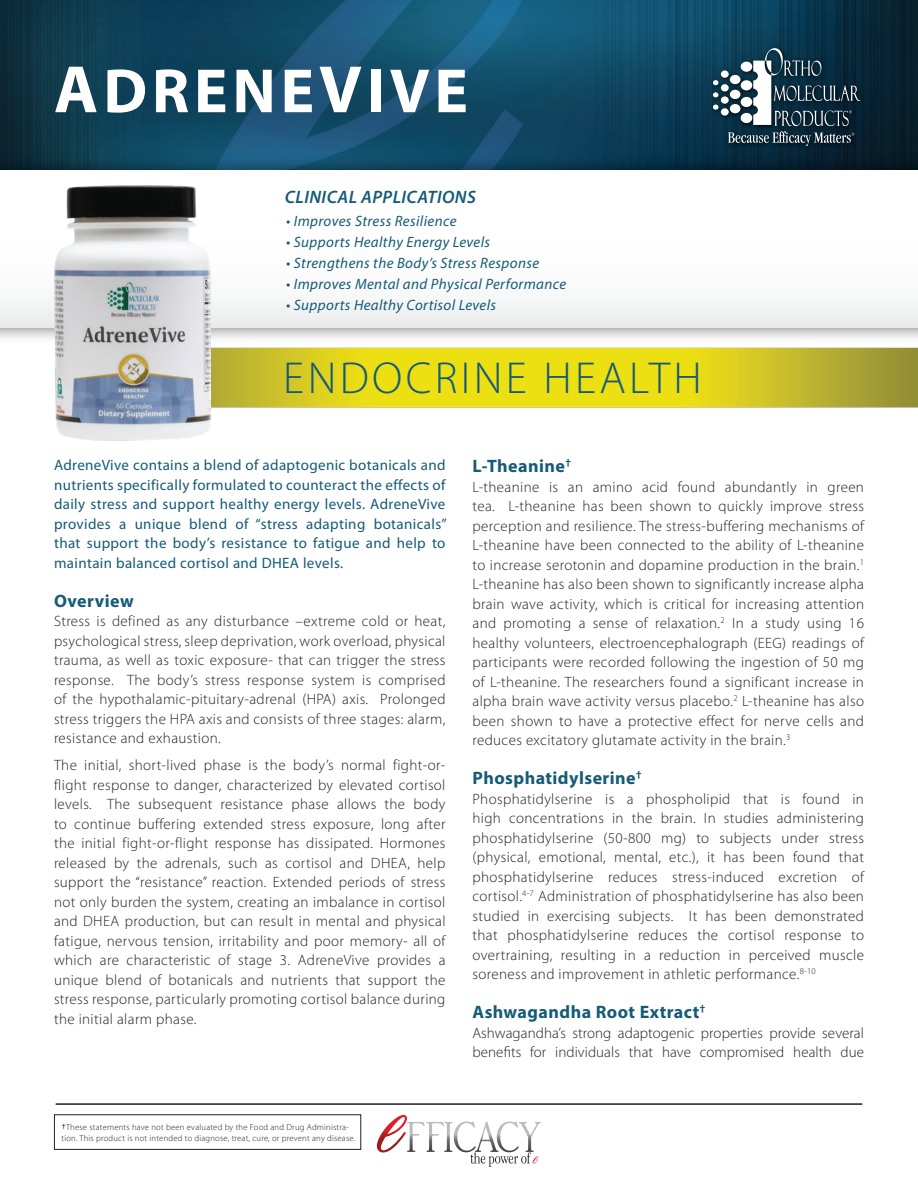
<style>
.page{position:relative;width:918px;height:1188px;background:#fff}
.page>*{position:absolute;margin:0;border:0;box-sizing:border-box;transform-origin:0 0}
.t1{font:700 63px "Myriad Pro";letter-spacing:.075em;color:#fff}
.t2{font:300 45px "Myriad Pro";letter-spacing:.075em;color:#155b77}
.t3{font:700 18px "Myriad Pro";letter-spacing:.025em;color:#155b77}
.t4{font:italic 600 18px "Myriad Pro";letter-spacing:.025em;color:#155b77}
.t5{font:300 15px/19.5px "Myriad Pro";letter-spacing:.025em;color:#231f20;text-align:justify}
.t6{font:15px/19.5px "Myriad Pro";letter-spacing:.025em;color:#155b77;text-align:justify}
.t7{font:italic 15px "Myriad Pro";letter-spacing:.025em;color:#155b77}
.t8{font:300 15px/19.5px "Myriad Pro";letter-spacing:.005em;color:#231f20}
.t9{font:300 8.7px/10.4px "Myriad Pro";letter-spacing:.025em;color:#231f20}
.s1{font-size:67.5px}
.s2{font-family:"Calibri";font-size:9px;color:#000}
</style>
<div class="page">
<img style="left:0;top:0;width:918px;height:148px">
<img style="left:0;top:148px;width:918px;height:191px">
<div style="left:0;top:170px;width:918px;height:158px;background:#fff"></div>
<img style="left:210px;top:311px;width:708px;height:116px">
<img style="left:708px;top:43px;width:160px;height:111px">
<div style="left:721px;top:70px;width:8px;height:8px;background:#fff;border-radius:50%"></div>
<div style="left:721px;top:84px;width:8px;height:8px;background:#fff;border-radius:50%"></div>
<div style="left:721px;top:96px;width:8px;height:8px;background:#fff;border-radius:50%"></div>
<div style="left:721px;top:108px;width:8px;height:8px;background:#fff;border-radius:50%"></div>
<svg style="left:713px;top:80px;width:5px;height:5px"></svg>
<svg style="left:713px;top:92px;width:5px;height:6px"></svg>
<svg style="left:713px;top:105px;width:5px;height:5px"></svg>
<svg style="left:728px;top:48px;width:133px;height:98px;background:#3c5563"></svg>
<svg style="left:377px;top:1115px;width:164px;height:52px"></svg>
<hr style="left:56px;top:1103px;width:806px;height:2px;background:#211e1e">
<div style="left:54px;top:1114px;width:307px;height:36px;border:1px solid #231f20"></div>
<img style="left:54px;top:186px;width:156px;height:255px">
<h1 class="t1" style="left:54px;top:50px;width:416px"><span class="s1">A</span>DRENE<span class="s1">V</span>IVE</h1>
<p class="t4" style="left:285px;top:185px;width:193px">CLINICAL APPLICATIONS</p>
<p class="t7" style="left:286px;top:211px;width:172px">• Improves Stress Resilience</p>
<p class="t7" style="left:286px;top:232px;width:205px">• Supports Healthy Energy Levels</p>
<p class="t7" style="left:286px;top:253px;width:254px">• Strengthens the Body’s Stress Response</p>
<p class="t7" style="left:286px;top:274px;width:281px">• Improves Mental and Physical Performance</p>
<p class="t7" style="left:286px;top:295px;width:211px">• Supports Healthy Cortisol Levels</p>
<h2 class="t2" style="left:283px;top:351px;width:420px">ENDOCRINE HEALTH</h2>
<p class="t6" style="left:54px;top:455px;width:394px">AdreneVive contains a blend of adaptogenic botanicals and nutrients specifically formulated to counteract the effects of daily stress and support healthy energy levels. AdreneVive provides a unique blend of “stress adapting botanicals” that support the body’s resistance to fatigue and help to maintain balanced cortisol and DHEA levels.</p>
<p class="t3" style="left:54px;top:589px;width:81px">Overview</p>
<p class="t5" style="left:54px;top:611px;width:393px">Stress is defined as any disturbance –extreme cold or heat, psychological stress, sleep deprivation, work overload, physical trauma, as well as toxic exposure- that can trigger the stress response. The body’s stress response system is comprised of the hypothalamic-pituitary-adrenal (HPA) axis. Prolonged stress triggers the HPA axis and consists of three stages: alarm, resistance and exhaustion.</p>
<p class="t5" style="left:54px;top:755px;width:393px">The initial, short-lived phase is the body’s normal fight-or&shy;flight response to danger, characterized by elevated cortisol levels. The subsequent resistance phase allows the body to continue buffering extended stress exposure, long after the initial fight-or-flight response has dissipated. Hormones released by the adrenals, such as cortisol and DHEA, help support the “resistance” reaction. Extended periods of stress not only burden the system, creating an imbalance in cortisol and DHEA production, but can result in mental and physical fatigue, nervous tension, irritability and poor memory- all of which are characteristic of stage 3. AdreneVive provides a unique blend of botanicals and nutrients that support the stress response, particularly promoting cortisol balance during the initial alarm phase.</p>
<p class="t9" style="left:62px;top:1122px;width:295px"><span class="s2">†</span>These statements have not been evaluated by the Food and Drug Administra&shy;tion. This product is not intended to diagnose, treat, cure, or prevent any disease.</p>
<p class="t3" style="left:472px;top:455px;width:100px">L-Theanine<sup>†</sup></p>
<p class="t5" style="left:472px;top:477px;width:393px">L-theanine is an amino acid found abundantly in green tea. L-theanine has been shown to quickly improve stress perception and resilience. The stress-buffering mechanisms of L-theanine have been connected to the ability of L-theanine to increase serotonin and dopamine production in the brain.<sup>1<br></sup>L-theanine has also been shown to significantly increase alpha brain wave activity, which is critical for increasing attention and promoting a sense of relaxation.<sup>2</sup> In a study using 16 healthy volunteers, electroencephalograph (EEG) readings of participants were recorded following the ingestion of 50 mg of L-theanine. The researchers found a significant increase in alpha brain wave activity versus placebo.<sup>2</sup> L-theanine has also been shown to have a protective effect for nerve cells and reduces excitatory glutamate activity in the brain.<sup>3</sup></p>
<p class="t3" style="left:472px;top:767px;width:171px">Phosphatidylserine<sup>†</sup></p>
<p class="t5" style="left:472px;top:789px;width:393px">Phosphatidylserine is a phospholipid that is found in high concentrations in the brain. In studies administering phosphatidylserine (50-800 mg) to subjects under stress (physical, emotional, mental, etc.), it has been found that phosphatidylserine reduces stress-induced excretion of cortisol.<sup>4-7</sup> Administration of phosphatidylserine has also been studied in exercising subjects. It has been demonstrated that phosphatidylserine reduces the cortisol response to overtraining, resulting in a reduction in perceived muscle soreness and improvement in athletic performance.<sup>8-10</sup></p>
<p class="t3" style="left:472px;top:1001px;width:234px">Ashwagandha Root Extract<sup>†</sup></p>
<p class="t8" style="left:472px;top:1023px;width:393px">Ashwagandha’s strong adaptogenic properties provide several benefits for individuals that have compromised health due</p>
</div>
